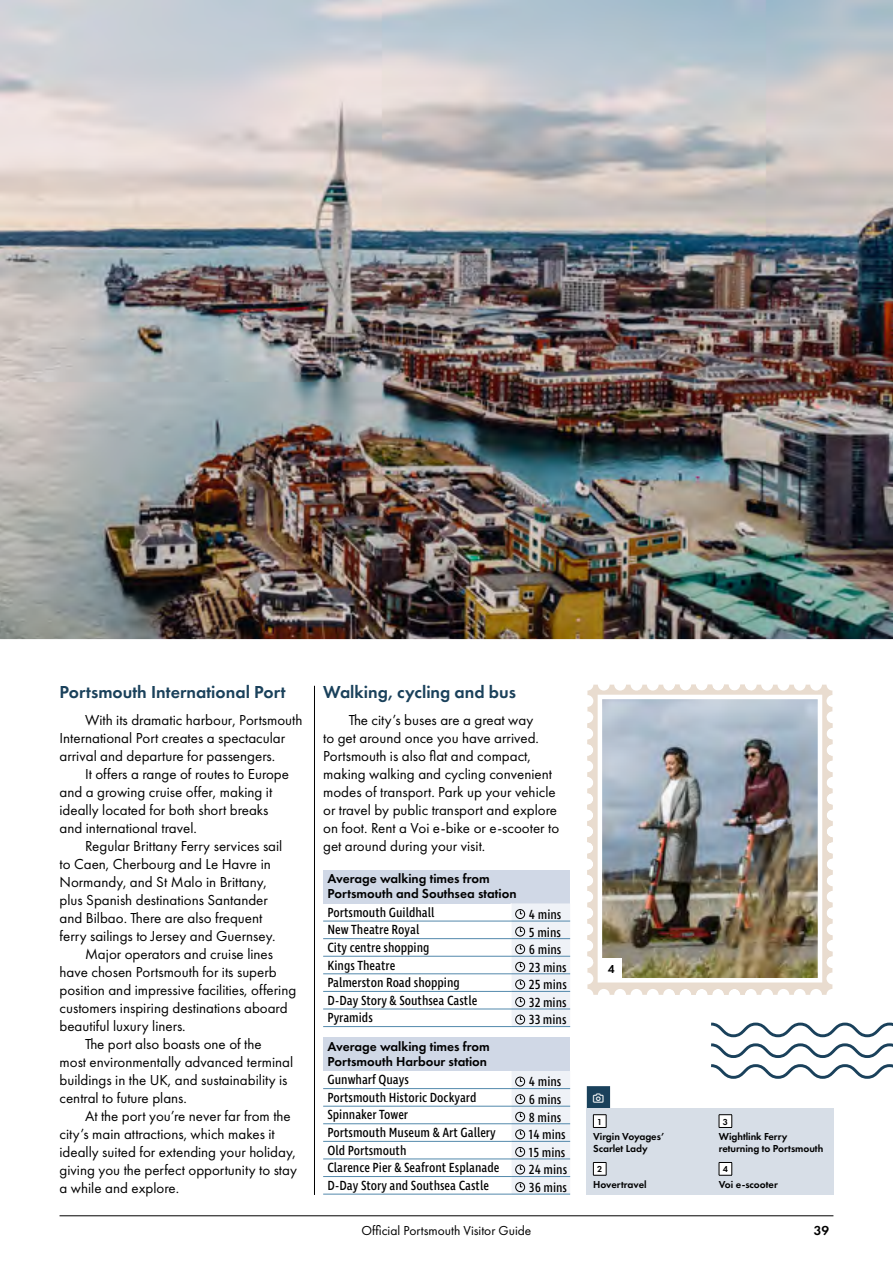
<style>
.page{position:relative;width:893px;height:1263px;background:#fff}
.page>*{position:absolute;margin:0;border:0;box-sizing:border-box;transform-origin:0 0}
.t1{font:600 18px "Futura PT";color:#1a415b}
.t2{font:15px/18px "Futura PT";color:#000}
.t3{font:13.5px "Ingra Cd";color:#000}
.t4{font:600 13.5px/15px "Futura PT";color:#000}
.t5{font:13.5px "Futura PT";color:#000}
.t6{font:600 12px "Futura PT";color:#000}
.t7{font:600 10.5px/12px "Futura PT";letter-spacing:-.005em;color:#000}
.t8{font:600 9px "Futura PT";color:#000}
</style>
<div class="page">
<img style="left:0;top:0;width:893px;height:640px">
<div style="left:323px;top:870px;width:247px;height:33px;background:#d0d8e6"></div>
<hr style="left:323px;top:921px;width:188px;height:1px;background:#5389ac">
<hr style="left:323px;top:938px;width:188px;height:1px;background:#5389ac">
<hr style="left:323px;top:956px;width:188px;height:1px;background:#5389ac">
<hr style="left:323px;top:973px;width:188px;height:1px;background:#5389ac">
<hr style="left:323px;top:991px;width:188px;height:1px;background:#5389ac">
<hr style="left:323px;top:1008px;width:188px;height:1px;background:#5389ac">
<hr style="left:323px;top:1026px;width:188px;height:1px;background:#5389ac">
<hr style="left:511px;top:1026px;width:59px;height:1px;background:#5389ac">
<svg style="left:511px;top:903px;width:59px;height:123px"></svg>
<div style="left:323px;top:1037px;width:247px;height:34px;background:#d0d8e6"></div>
<hr style="left:323px;top:1088px;width:188px;height:1px;background:#5389ac">
<hr style="left:323px;top:1106px;width:188px;height:1px;background:#5389ac">
<hr style="left:323px;top:1123px;width:188px;height:1px;background:#5389ac">
<hr style="left:323px;top:1141px;width:188px;height:1px;background:#5389ac">
<hr style="left:323px;top:1158px;width:188px;height:1px;background:#5389ac">
<hr style="left:323px;top:1176px;width:188px;height:1px;background:#5389ac">
<hr style="left:323px;top:1194px;width:188px;height:1px;background:#5389ac">
<hr style="left:511px;top:1194px;width:59px;height:1px;background:#5389ac">
<svg style="left:511px;top:1071px;width:59px;height:123px"></svg>
<hr style="left:314px;top:686px;width:1px;height:509px;background:#000">
<div style="left:587px;top:1086px;width:23px;height:23px;background:#1a415b"></div>
<div style="left:587px;top:1108px;width:247px;height:87px;background:#d7dee7"></div>
<svg style="left:593px;top:1114px;width:14px;height:14px"></svg>
<svg style="left:593px;top:1162px;width:14px;height:14px"></svg>
<svg style="left:719px;top:1114px;width:13px;height:14px"></svg>
<svg style="left:719px;top:1162px;width:13px;height:14px"></svg>
<svg style="left:587px;top:685px;width:245px;height:310px"></svg>
<img style="left:603px;top:700px;width:214px;height:277px">
<div style="left:598px;top:695px;width:224px;height:287px;border:4px solid #fff"></div>
<div style="left:601px;top:958px;width:21px;height:21px;background:#fff"></div>
<svg style="left:711px;top:1022px;width:182px;height:57px"></svg>
<hr style="left:60px;top:1215px;width:773px;height:1px;background:#000">
<h3 class="t1" style="left:60px;top:681px;width:228px">Portsmouth International Port</h3>
<p class="t2" style="left:60px;top:711px;width:244px;text-indent:26px">With its dramatic harbour, Portsmouth<br>International Port creates a spectacular arrival and departure for passengers.</p>
<p class="t2" style="left:60px;top:765px;width:231px;text-indent:26px">It offers a range of routes to Europe and a growing cruise offer, making it ideally located for both short breaks and international travel.</p>
<p class="t2" style="left:60px;top:837px;width:224px;text-indent:26px">Regular Brittany Ferry services sail to Caen, Cherbourg and Le Havre in Normandy, and St Malo in Brittany, plus Spanish destinations Santander and Bilbao. There are also frequent ferry sailings to Jersey and Guernsey.</p>
<p class="t2" style="left:60px;top:945px;width:238px;text-indent:26px">Major operators and cruise lines have chosen Portsmouth for its superb position and impressive facilities, offering customers inspiring destinations aboard beautiful luxury liners.</p>
<p class="t2" style="left:60px;top:1035px;width:235px;text-indent:26px">The port also boasts one of the<br>most environmentally advanced terminal buildings in the UK, and sustainability is central to future plans.</p>
<p class="t2" style="left:60px;top:1107px;width:239px;text-indent:26px">At the port you’re never far from the city’s main attractions, which makes it ideally suited for extending your holiday, giving you the perfect opportunity to stay a while and explore.</p>
<h3 class="t1" style="left:323px;top:681px;width:194px">Walking, cycling and bus</h3>
<p class="t2" style="left:323px;top:711px;width:238px;text-indent:26px">The city’s buses are a great way<br>to get around once you have arrived.<br>Portsmouth is also flat and compact, making walking and cycling convenient modes of transport. Park up your vehicle or travel by public transport and explore on foot. Rent a Voi e-bike or e-scooter to get around during your visit.</p>
<p class="t4" style="left:327px;top:871px;width:191px">Average walking times from<br>Portsmouth and Southsea station</p>
<p class="t3" style="left:327px;top:904px;width:109px">Portsmouth Guildhall</p>
<p class="t3" style="left:529px;top:906px;width:34px">4 mins</p>
<p class="t3" style="left:327px;top:921px;width:93px">New Theatre Royal</p>
<p class="t3" style="left:529px;top:923px;width:34px">5 mins</p>
<p class="t3" style="left:327px;top:939px;width:104px">City centre shopping</p>
<p class="t3" style="left:529px;top:941px;width:34px">6 mins</p>
<p class="t3" style="left:327px;top:956px;width:69px">Kings Theatre</p>
<p class="t3" style="left:529px;top:959px;width:39px">23 mins</p>
<p class="t3" style="left:327px;top:974px;width:134px">Palmerston Road shopping</p>
<p class="t3" style="left:529px;top:976px;width:39px">25 mins</p>
<p class="t3" style="left:327px;top:992px;width:151px">D-Day Story &amp; Southsea Castle</p>
<p class="t3" style="left:529px;top:994px;width:39px">32 mins</p>
<p class="t3" style="left:327px;top:1009px;width:47px">Pyramids</p>
<p class="t3" style="left:529px;top:1011px;width:39px">33 mins</p>
<p class="t4" style="left:327px;top:1039px;width:164px">Average walking times from<br>Portsmouth Harbour station</p>
<p class="t3" style="left:327px;top:1071px;width:83px">Gunwharf Quays</p>
<p class="t3" style="left:529px;top:1073px;width:34px">4 mins</p>
<p class="t3" style="left:327px;top:1089px;width:151px">Portsmouth Historic Dockyard</p>
<p class="t3" style="left:529px;top:1091px;width:34px">6 mins</p>
<p class="t3" style="left:327px;top:1106px;width:82px">Spinnaker Tower</p>
<p class="t3" style="left:529px;top:1109px;width:34px">8 mins</p>
<p class="t3" style="left:327px;top:1124px;width:170px">Portsmouth Museum &amp; Art Gallery</p>
<p class="t3" style="left:529px;top:1126px;width:38px">14 mins</p>
<p class="t3" style="left:327px;top:1142px;width:81px">Old Portsmouth</p>
<p class="t3" style="left:529px;top:1144px;width:38px">15 mins</p>
<p class="t3" style="left:327px;top:1159px;width:173px">Clarence Pier &amp; Seafront Esplanade</p>
<p class="t3" style="left:529px;top:1161px;width:40px">24 mins</p>
<p class="t3" style="left:327px;top:1177px;width:163px">D-Day Story and Southsea Castle</p>
<p class="t3" style="left:529px;top:1179px;width:40px">36 mins</p>
<p class="t6" style="left:608px;top:962px;width:8px">4</p>
<p class="t8" style="left:597px;top:1116px;width:7px">1</p>
<p class="t7" style="left:593px;top:1130px;width:73px">Virgin Voyages’<br>Scarlet Lady</p>
<p class="t8" style="left:597px;top:1164px;width:7px">2</p>
<p class="t7" style="left:593px;top:1178px;width:55px">Hovertravel</p>
<p class="t8" style="left:723px;top:1116px;width:7px">3</p>
<p class="t7" style="left:719px;top:1130px;width:106px">Wightlink Ferry returning to Portsmouth</p>
<p class="t8" style="left:723px;top:1164px;width:7px">4</p>
<p class="t7" style="left:719px;top:1178px;width:60px">Voi e-scooter</p>
<p class="t5" style="left:362px;top:1222px;width:171px">Official Portsmouth Visitor Guide</p>
<p class="t4" style="left:814px;top:1222px;width:17px">39</p>
</div>
